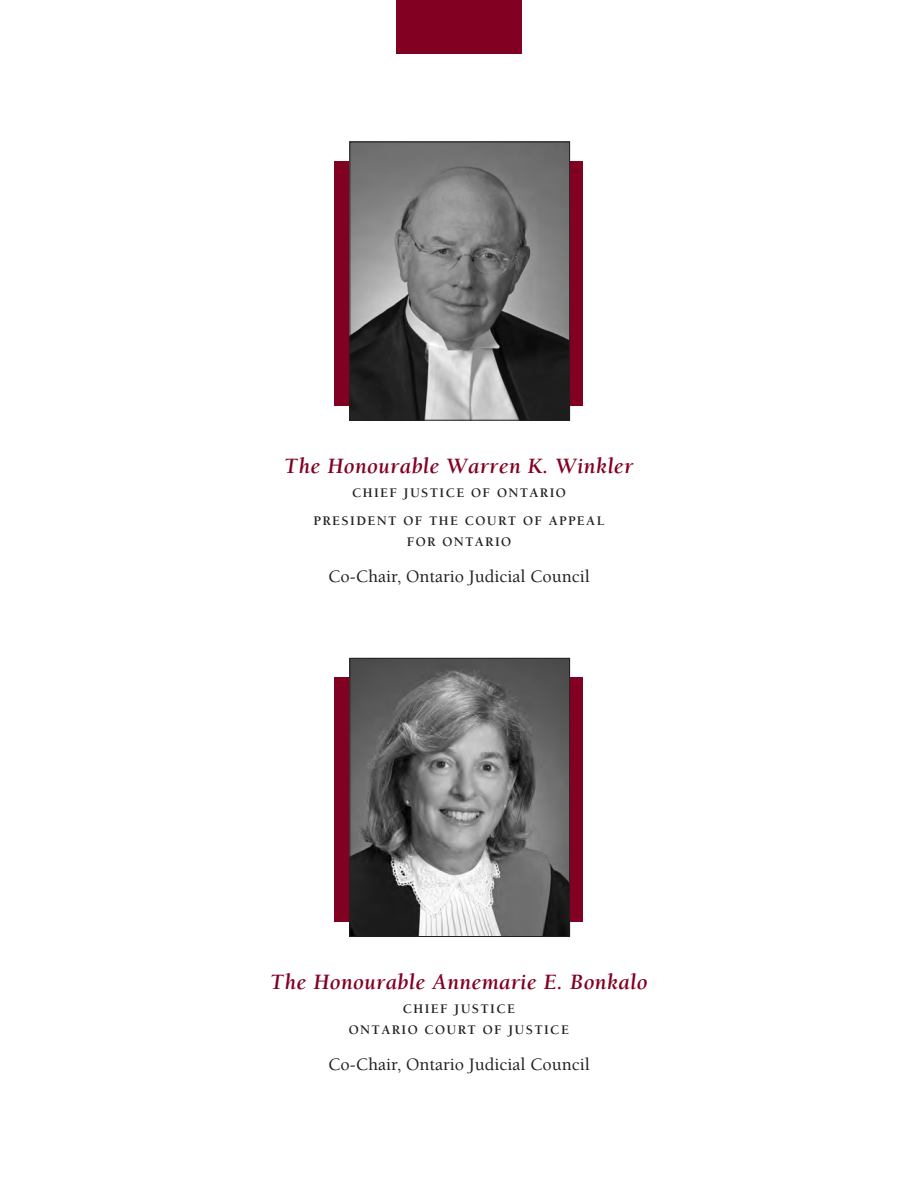
<style>
.page{position:relative;width:918px;height:1188px;background:#fff}
.page>*{position:absolute;margin:0;border:0;box-sizing:border-box;transform-origin:0 0}
.Sub_Heads{font:italic 700 22.5px "Berkeley";letter-spacing:.015em;color:#820123}
.Body_Text{font:500 18px "Berkeley";color:#231f20}
.Titles_Minor_Subs{font:700 13.5px "Berkeley";letter-spacing:.1em;color:#231f20}
</style>
<div class="page">
<div style="left:396px;top:0;width:126px;height:54px;background:#820123"></div>
<div style="left:334px;top:677px;width:250px;height:245px;background:#820123"></div>
<img style="left:351px;top:660px;width:217px;height:275px">
<div style="left:349px;top:658px;width:221px;height:279px;border:1px solid #231f20"></div>
<div style="left:334px;top:161px;width:250px;height:244px;background:#820123"></div>
<img style="left:351px;top:144px;width:217px;height:275px">
<div style="left:349px;top:142px;width:221px;height:279px;border:1px solid #231f20"></div>
<p class="Sub_Heads" style="left:285px;top:454px;width:350px">The Honourable Warren K. Winkler</p>
<p class="Titles_Minor_Subs" style="left:352px;top:485px;width:215px">CHIEF JUSTICE OF ONTARIO</p>
<p class="Titles_Minor_Subs" style="left:314px;top:514px;width:292px">PRESIDENT OF THE COURT OF APPEAL</p>
<p class="Titles_Minor_Subs" style="left:407px;top:535px;width:106px">FOR ONTARIO</p>
<p class="Body_Text" style="left:328px;top:567px;width:263px">Co-Chair, Ontario Judicial Council</p>
<p class="Sub_Heads" style="left:270px;top:970px;width:379px">The Honourable Annemarie E. Bonkalo</p>
<p class="Titles_Minor_Subs" style="left:403px;top:1002px;width:114px">CHIEF JUSTICE</p>
<p class="Titles_Minor_Subs" style="left:349px;top:1023px;width:222px">ONTARIO COURT OF JUSTICE</p>
<p class="Body_Text" style="left:328px;top:1055px;width:263px">Co-Chair, Ontario Judicial Council</p>
</div>
